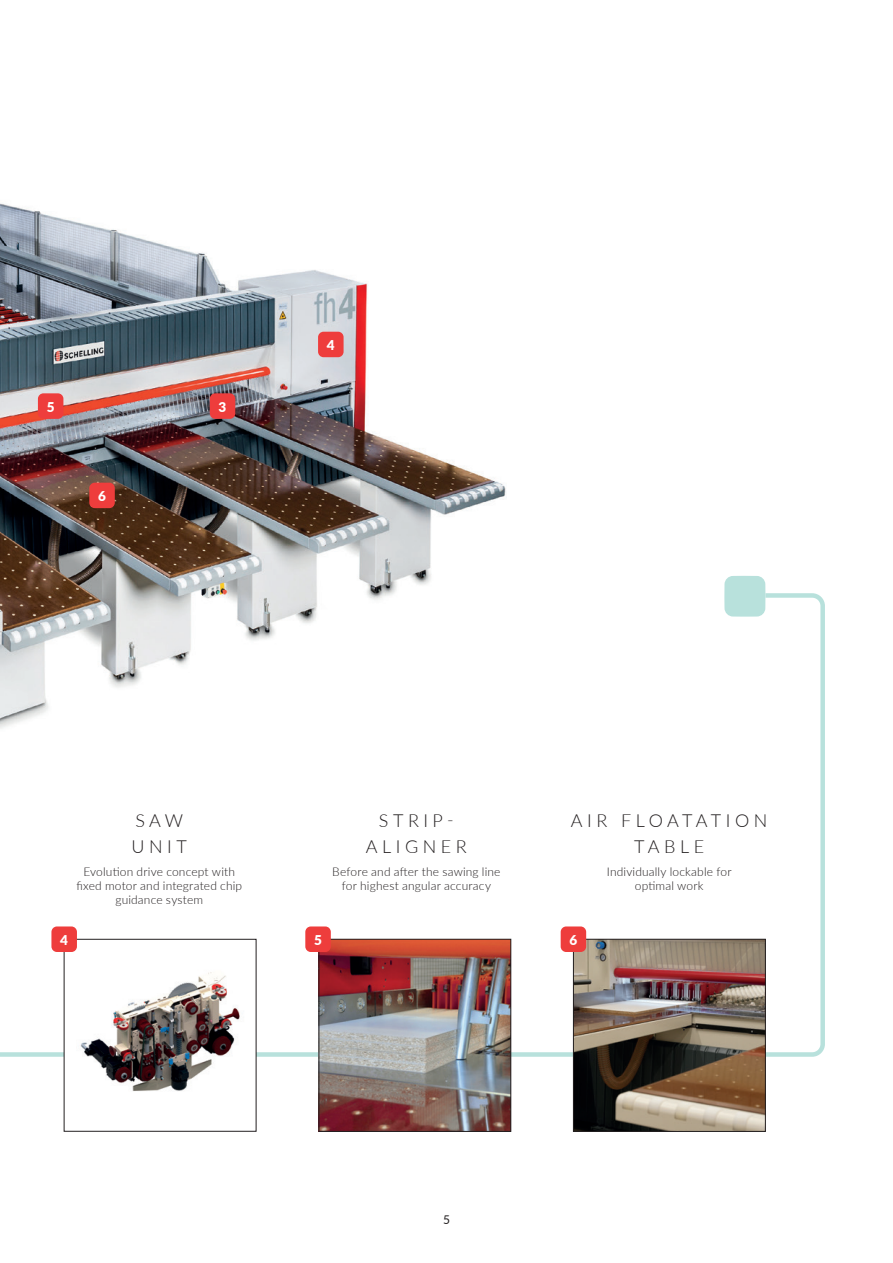
<style>
.page{position:relative;width:893px;height:1263px;background:#fff}
.page>*{position:absolute;margin:0;border:0;box-sizing:border-box;transform-origin:0 0}
.t1{font:300 18px/25.5px "Lato";letter-spacing:.25em;color:#231f20;text-align:center}
.t2{font:900 13.5px "Lato";color:#fff}
.t3{font:300 12px/14.4px "Lato";letter-spacing:.015em;color:#231f20;text-align:center}
.t4{font:12px "Lato";color:#231f20}
</style>
<div class="page">
<img style="left:0;top:203px;width:507px;height:389px">
<svg style="left:0;top:592px;width:825px;height:466px"></svg>
<img style="left:321px;top:941px;width:188px;height:188px">
<div style="left:319px;top:939px;width:192px;height:192px;border:1px solid #231f20"></div>
<img style="left:575px;top:941px;width:188px;height:188px">
<div style="left:573px;top:939px;width:192px;height:192px;border:1px solid #231f20"></div>
<svg style="left:724px;top:576px;width:41px;height:41px;background:#bce2dd"></svg>
<div style="left:64px;top:939px;width:192px;height:192px;background:#fff"></div>
<div style="left:51px;top:926px;width:26px;height:26px;background:#ee3d3c;border-radius:5px"></div>
<div style="left:305px;top:926px;width:26px;height:26px;background:#ee3d3c;border-radius:5px"></div>
<div style="left:561px;top:926px;width:25px;height:26px;background:#ee3d3c;border-radius:5px"></div>
<img style="left:80px;top:972px;width:160px;height:119px">
<div style="left:318px;top:332px;width:26px;height:25px;background:#ee3d3c;border-radius:5px"></div>
<div style="left:210px;top:393px;width:25px;height:26px;background:#ee3d3c;border-radius:5px"></div>
<div style="left:89px;top:483px;width:26px;height:25px;background:#ee3d3c;border-radius:5px"></div>
<div style="left:38px;top:393px;width:25px;height:26px;background:#ee3d3c;border-radius:5px"></div>
<p class="t2" style="left:47px;top:396px;width:9px">5</p>
<p class="t2" style="left:98px;top:486px;width:9px">6</p>
<p class="t2" style="left:219px;top:396px;width:9px">3</p>
<p class="t2" style="left:327px;top:335px;width:9px">4</p>
<h1 class="t1" style="left:132px;top:807px;width:57px;text-align:left">SAW<br>UNIT</h1>
<p class="t3" style="left:76px;top:863px;width:167px">Evolution drive concept with fixed motor and integrated chip guidance system</p>
<h1 class="t1" style="left:366px;top:807px;width:102px">STRIP-<br>ALIGNER</h1>
<p class="t3" style="left:332px;top:863px;width:170px">Before and after the sawing line for highest angular accuracy</p>
<h1 class="t1" style="left:571px;top:807px;width:198px">AIR FLOATATION<br>TABLE</h1>
<p class="t3" style="left:607px;top:863px;width:126px">Individually lockable for optimal work</p>
<p class="t2" style="left:60px;top:929px;width:9px">4</p>
<p class="t2" style="left:314px;top:929px;width:9px">5</p>
<p class="t2" style="left:569px;top:929px;width:9px">6</p>
<p class="t4" style="left:443px;top:1211px;width:8px">5</p>
</div>
